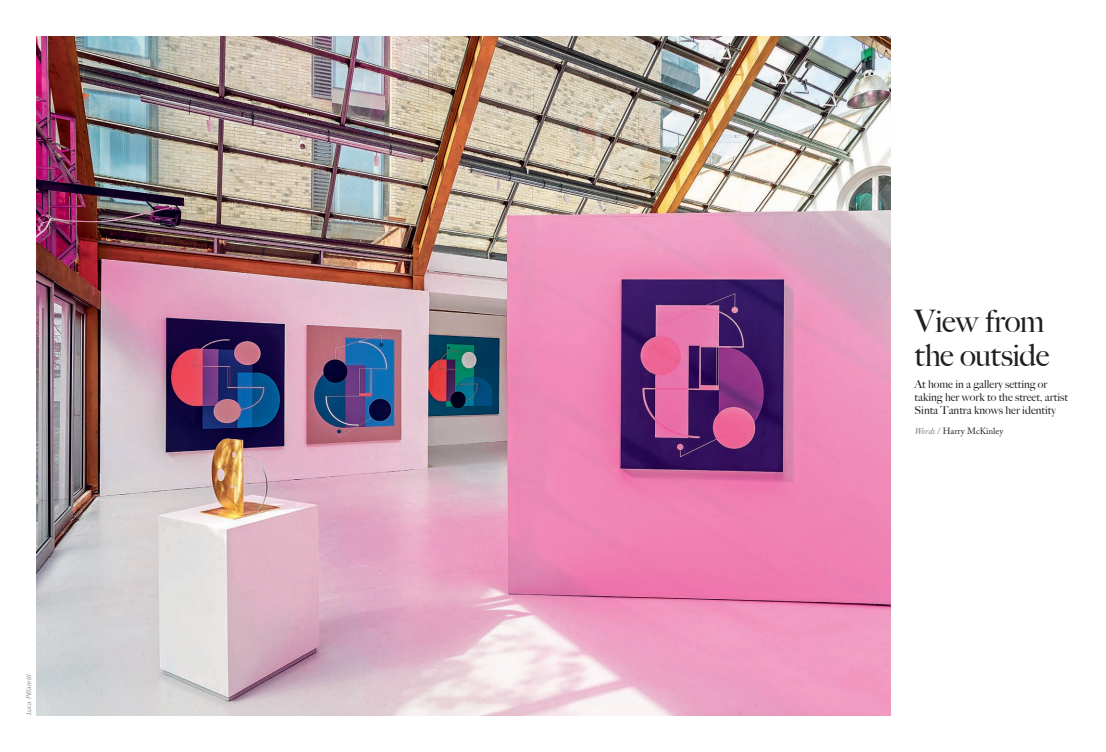
<style>
.page{position:relative;width:1106px;height:752px;background:#fff}
.page>*{position:absolute;margin:0;border:0;box-sizing:border-box;transform-origin:0 0}
.Headline__Large{font:500 31px/34px "Big Caslon";letter-spacing:-.02em;color:#231f20}
.Standfirst{font:500 11px/13.2px "Big Caslon";color:#231f20}
.Byline_Title{font:9px "Adobe Caslon Pro";color:#231f20}
.Image_Credit{font:italic 7px "Optima";color:#76787b}
.s1{font-style:italic;color:#76787b}
.s2{color:#76787b}
</style>
<div class="page">
<img style="left:37px;top:37px;width:853px;height:677px">
<p class="Image_Credit" style="left:25px;top:714px;width:42px;rotate:-90deg">Luca Piffaretti</p>
<p class="Headline__Large" style="left:914px;top:303px;width:136px">View from the outside</p>
<p class="Standfirst" style="left:914px;top:376px;width:155px">At home in a gallery setting or taking her work to the street, artist<br>Sinta Tantra knows her identity</p>
<p class="Byline_Title" style="left:914px;top:425px;width:90px"><span class="s1">Words</span> <span class="s2">/</span> Harry McKinley</p>
</div>
